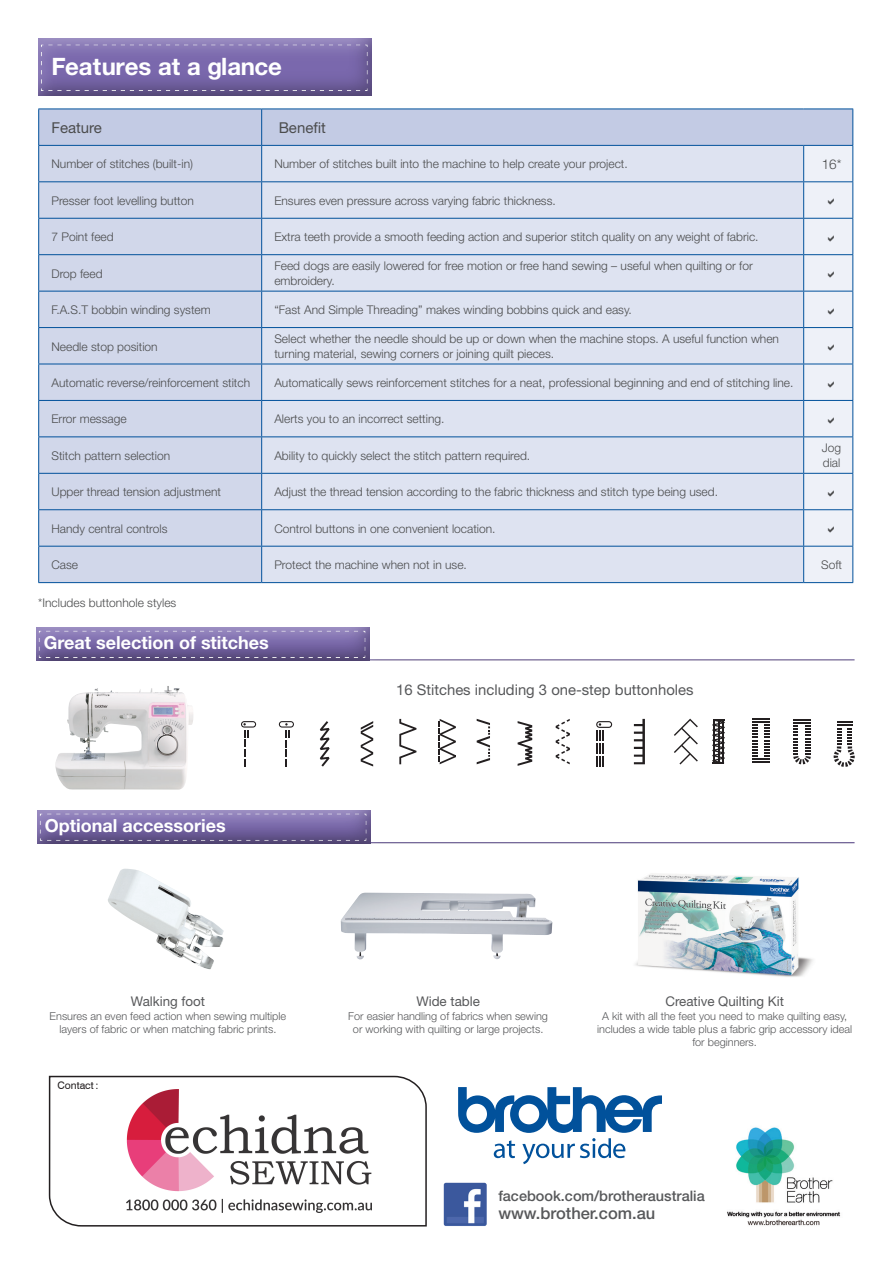
<style>
.page{position:relative;width:893px;height:1263px;background:#fff}
.page>*{position:absolute;margin:0;border:0;box-sizing:border-box;transform-origin:0 0}
.t1{font:700 24px "Helvetica Neue LT Std";color:#fff}
.t2{font:700 18px "Helvetica Neue LT Std";color:#fff}
.t3{font:500 16.5px "Helvetica Neue LT Std";color:#57585a}
.t4{font:15px "Helvetica Neue";color:#4b4c4d}
.t5{font:14.85px "Helvetica Neue";color:#57585a}
.t6{font:500 14.55px "Helvetica Neue LT Std";color:#57585a}
.t7{font:300 13.5px "Helvetica Neue";color:#4b4c4d}
.t8{font:13.35px "Helvetica Neue";color:#57585a}
.t9{font:300 12px/15px "Helvetica Neue";color:#4b4c4d}
.t10{font:300 10.95px/13.4px "Helvetica Neue";color:#57585a;text-align:center}
.t11{font:10.35px "Swiss 721 BT";color:#231f20}
</style>
<div class="page">
<hr style="left:367px;top:657px;width:490px;height:4px;background:#231f20;opacity:.75">
<hr style="left:368px;top:840px;width:489px;height:4px;background:#231f20;opacity:.75">
<div style="left:35px;top:624px;width:336px;height:38px;background:#231f20;opacity:.75"></div>
<div style="left:38px;top:629px;width:330px;height:30px;background:#231f20;opacity:.75"></div>
<div style="left:36px;top:807px;width:336px;height:38px;background:#231f20;opacity:.75"></div>
<div style="left:39px;top:812px;width:330px;height:30px;background:#231f20;opacity:.75"></div>
<svg style="left:55px;top:686px;width:138px;height:103px"></svg>
<img style="left:68px;top:686px;width:99px;height:34px">
<svg style="left:674px;top:719px;width:24px;height:45px"></svg>
<svg style="left:834px;top:721px;width:21px;height:46px"></svg>
<svg style="left:279px;top:721px;width:15px;height:46px"></svg>
<svg style="left:241px;top:721px;width:15px;height:46px"></svg>
<svg style="left:320px;top:721px;width:10px;height:46px"></svg>
<svg style="left:361px;top:721px;width:12px;height:45px"></svg>
<svg style="left:399px;top:719px;width:17px;height:45px"></svg>
<svg style="left:438px;top:719px;width:18px;height:45px"></svg>
<svg style="left:518px;top:721px;width:14px;height:45px"></svg>
<svg style="left:752px;top:718px;width:18px;height:45px"></svg>
<svg style="left:477px;top:719px;width:13px;height:45px"></svg>
<svg style="left:793px;top:719px;width:18px;height:45px"></svg>
<svg style="left:556px;top:719px;width:14px;height:45px"></svg>
<svg style="left:596px;top:721px;width:16px;height:45px"></svg>
<svg style="left:634px;top:719px;width:11px;height:45px"></svg>
<svg style="left:713px;top:719px;width:11px;height:45px"></svg>
<svg style="left:48px;top:1076px;width:379px;height:150px"></svg>
<svg style="left:458px;top:1087px;width:204px;height:77px"></svg>
<img style="left:727px;top:1127px;width:114px;height:99px">
<img style="left:108px;top:869px;width:116px;height:100px">
<svg style="left:340px;top:892px;width:213px;height:68px"></svg>
<img style="left:635px;top:873px;width:178px;height:104px">
<div style="left:37px;top:36px;width:336px;height:61px;background:#231f20;opacity:.75"></div>
<div style="left:40px;top:42px;width:330px;height:49px;background:#231f20;opacity:.75"></div>
<hr style="left:38px;top:109px;width:1px;height:36px;background:#01519b">
<hr style="left:38px;top:146px;width:1px;height:35px;background:#01519b">
<hr style="left:38px;top:145px;width:224px;height:1px;background:#01519b">
<hr style="left:38px;top:182px;width:1px;height:36px;background:#01519b">
<hr style="left:38px;top:181px;width:224px;height:1px;background:#01519b">
<hr style="left:38px;top:219px;width:1px;height:35px;background:#01519b">
<hr style="left:38px;top:218px;width:224px;height:1px;background:#01519b">
<hr style="left:38px;top:255px;width:1px;height:36px;background:#01519b">
<hr style="left:38px;top:254px;width:224px;height:1px;background:#01519b">
<hr style="left:38px;top:291px;width:1px;height:36px;background:#01519b">
<hr style="left:38px;top:328px;width:1px;height:36px;background:#01519b">
<hr style="left:38px;top:327px;width:224px;height:1px;background:#01519b">
<hr style="left:38px;top:364px;width:1px;height:36px;background:#01519b">
<hr style="left:38px;top:401px;width:1px;height:35px;background:#01519b">
<hr style="left:38px;top:400px;width:224px;height:1px;background:#01519b">
<hr style="left:38px;top:437px;width:1px;height:36px;background:#01519b">
<hr style="left:38px;top:436px;width:224px;height:1px;background:#01519b">
<hr style="left:38px;top:474px;width:1px;height:35px;background:#01519b">
<hr style="left:38px;top:473px;width:224px;height:1px;background:#01519b">
<hr style="left:38px;top:510px;width:1px;height:36px;background:#01519b">
<hr style="left:38px;top:509px;width:224px;height:1px;background:#01519b">
<hr style="left:38px;top:546px;width:1px;height:36px;background:#01519b">
<hr style="left:38px;top:582px;width:224px;height:1px;background:#01519b">
<img style="left:443px;top:1183px;width:44px;height:43px">
<img style="left:126px;top:1090px;width:246px;height:122px">
<svg style="left:39px;top:109px;width:814px;height:474px;background:#d2daeb"></svg>
<h1 class="t1" style="left:51px;top:51px;width:232px">Features at a glance</h1>
<p class="t4" style="left:51px;top:119px;width:52px">Feature</p>
<p class="t4" style="left:279px;top:119px;width:49px">Benefit</p>
<p class="t9" style="left:51px;top:156px;width:143px">Number of stitches (built-in)</p>
<p class="t9" style="left:274px;top:156px;width:355px">Number of stitches built into the machine to help create your project.</p>
<p class="t7" style="left:822px;top:156px;width:21px">16*</p>
<p class="t9" style="left:51px;top:193px;width:144px">Presser foot levelling button</p>
<p class="t9" style="left:274px;top:193px;width:283px">Ensures even pressure across varying fabric thickness.</p>
<p class="t9" style="left:51px;top:229px;width:64px">7 Point feed</p>
<p class="t9" style="left:274px;top:229px;width:486px">Extra teeth provide a smooth feeding action and superior stitch quality on any weight of fabric.</p>
<p class="t9" style="left:51px;top:266px;width:53px">Drop feed</p>
<p class="t9" style="left:274px;top:258px;width:480px">Feed dogs are easily lowered for free motion or free hand sewing – useful when quilting or for embroidery.</p>
<p class="t9" style="left:51px;top:302px;width:161px">F.A.S.T bobbin winding system</p>
<p class="t9" style="left:274px;top:302px;width:359px">“Fast And Simple Threading” makes winding bobbins quick and easy.</p>
<p class="t9" style="left:51px;top:338px;width:108px">Needle stop position</p>
<p class="t9" style="left:274px;top:331px;width:506px">Select whether the needle should be up or down when the machine stops. A useful function when turning material, sewing corners or joining quilt pieces.</p>
<p class="t9" style="left:51px;top:375px;width:200px">Automatic reverse/reinforcement stitch</p>
<p class="t9" style="left:274px;top:375px;width:520px">Automatically sews reinforcement stitches for a neat, professional beginning and end of stitching line.</p>
<p class="t9" style="left:51px;top:411px;width:77px">Error message</p>
<p class="t9" style="left:274px;top:411px;width:172px">Alerts you to an incorrect setting.</p>
<p class="t9" style="left:51px;top:448px;width:120px">Stitch pattern selection</p>
<p class="t9" style="left:274px;top:448px;width:257px">Ability to quickly select the stitch pattern required.</p>
<p class="t9" style="left:822px;top:440px;width:21px">Jog dial</p>
<p class="t9" style="left:51px;top:484px;width:171px">Upper thread tension adjustment</p>
<p class="t9" style="left:274px;top:484px;width:445px">Adjust the thread tension according to the fabric thickness and stitch type being used.</p>
<p class="t9" style="left:51px;top:521px;width:118px">Handy central controls</p>
<p class="t9" style="left:274px;top:521px;width:223px">Control buttons in one convenient location.</p>
<p class="t9" style="left:51px;top:557px;width:28px">Case</p>
<p class="t9" style="left:274px;top:557px;width:194px">Protect the machine when not in use.</p>
<p class="t9" style="left:821px;top:557px;width:22px">Soft</p>
<p class="t9" style="left:38px;top:595px;width:140px">*Includes buttonhole styles</p>
<h2 class="t2" style="left:44px;top:631px;width:226px">Great selection of stitches</h2>
<h2 class="t2" style="left:45px;top:814px;width:182px">Optional accessories</h2>
<p class="t5" style="left:396px;top:681px;width:299px">16 Stitches including 3 one-step buttonholes</p>
<p class="t8" style="left:131px;top:993px;width:76px">Walking foot</p>
<p class="t10" style="left:50px;top:1009px;width:238px">Ensures an even feed action when sewing multiple layers of fabric or when matching fabric prints.</p>
<p class="t11" style="left:57px;top:1078px;width:43px">Contact :</p>
<p class="t8" style="left:416px;top:993px;width:65px">Wide table</p>
<p class="t10" style="left:348px;top:1009px;width:201px">For easier handling of fabrics when sewing or working with quilting or large projects.</p>
<p class="t8" style="left:665px;top:993px;width:120px">Creative Quilting Kit</p>
<p class="t10" style="left:597px;top:1009px;width:257px">A kit with all the feet you need to make quilting easy, includes a wide table plus a fabric grip accessory ideal for beginners.</p>
<p class="t6" style="left:498px;top:1187px;width:208px">facebook.com/brotheraustralia</p>
<h3 class="t3" style="left:498px;top:1203px;width:158px">www.brother.com.au</h3>
</div>
